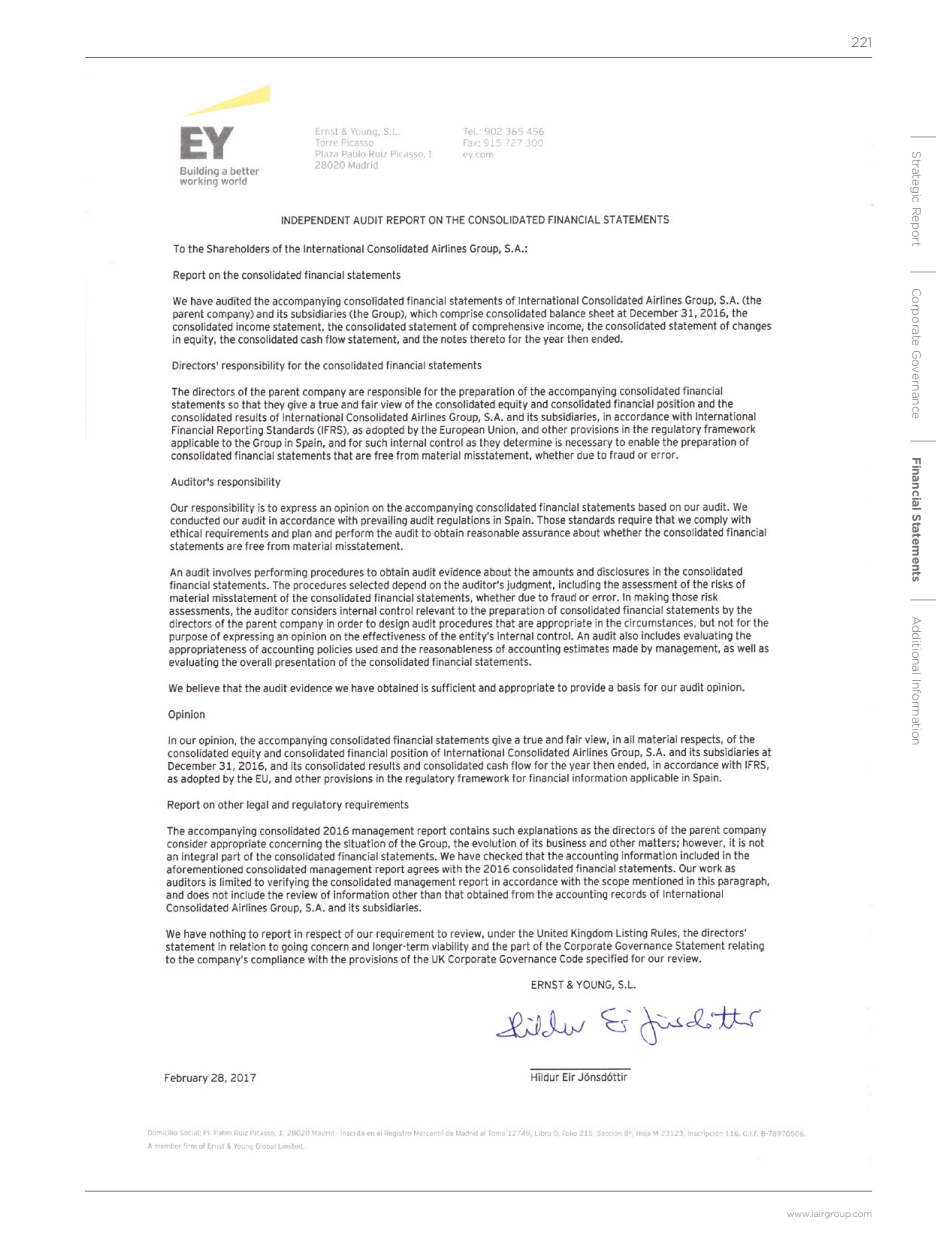
<style>
.page{position:relative;width:936px;height:1255px;background:#fff}
.page>*{position:absolute;margin:0;border:0;box-sizing:border-box;transform-origin:0 0}
.t1{font:200 13.5px "Gotham";color:#000}
.t2{font:300 12px "Gotham";letter-spacing:-.01em;color:#747373}
.t3{font:700 12px "Gotham";letter-spacing:-.01em;color:#747373}
.t4{font:300 9px "Gotham";color:#747373}
</style>
<div class="page">
<hr style="left:85px;top:1190px;width:787px;height:1px;background:#747373">
<img style="left:85px;top:84px;width:787px;height:1076px">
<hr style="left:85px;top:57px;width:787px;height:1px;background:#747373">
<hr style="left:910px;top:136px;width:25px;height:2px;background:#bebdbd">
<hr style="left:910px;top:271px;width:25px;height:2px;background:#bebdbd">
<hr style="left:910px;top:440px;width:25px;height:2px;background:#bebdbd">
<svg style="left:910px;top:599px;width:25px;height:1px"></svg>
<p class="t1" style="left:851px;top:34px;width:22px">221</p>
<p class="t2" style="left:924px;top:151px;width:97px;rotate:90deg">Strategic Report</p>
<p class="t2" style="left:924px;top:287px;width:133px;rotate:90deg">Corporate Governance</p>
<p class="t3" style="left:924px;top:457px;width:127px;rotate:90deg">Financial Statements</p>
<p class="t2" style="left:924px;top:615px;width:132px;rotate:90deg">Additional Information</p>
<p class="t4" style="left:786px;top:1207px;width:87px">www.iairgroup.com</p>
</div>
